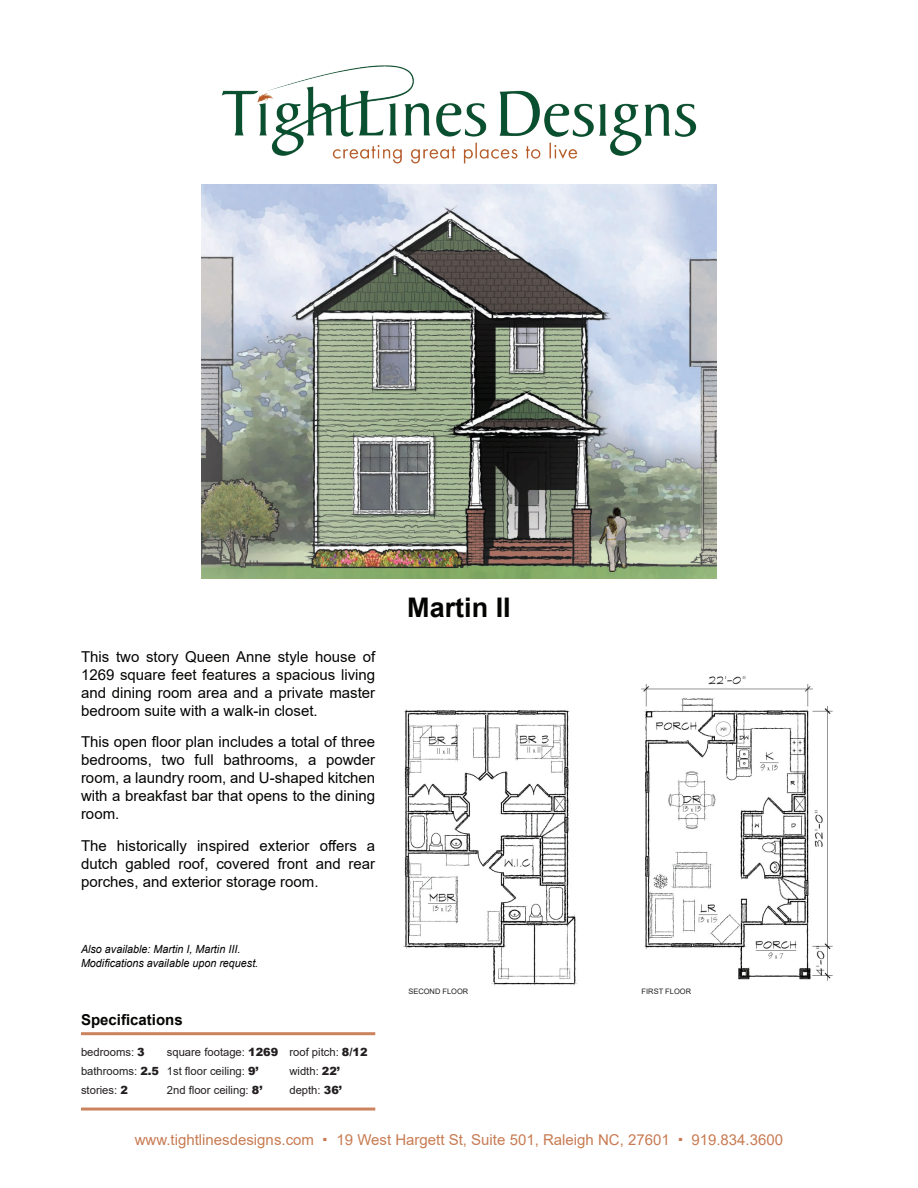
<style>
.page{position:relative;width:918px;height:1188px;background:#fff}
.page>*{position:absolute;margin:0;border:0;box-sizing:border-box;transform-origin:0 0}
.t1{font:700 27px "Arial";color:#040503}
.t2{font:15px/18px "Arial";color:#040503;text-align:justify}
.t3{font:15px "Arial";color:#ba5a27}
.t4{font:700 15px "Arial";color:#040503}
.t5{font:11.25px/18.9px "Arial";color:#231f20}
.t6{font:italic 11.25px/13.5px "Arial";color:#000;scale:.96 1}
.t7{font:7.5px "Arial";color:#231f20}
.s1{font-weight:900}
</style>
<div class="page">
<img style="left:221px;top:65px;width:476px;height:99px">
<hr style="left:81px;top:1032px;width:294px;height:3px;background:#ba5a27">
<hr style="left:81px;top:1108px;width:294px;height:3px;background:#ba5a27">
<img style="left:403px;top:676px;width:430px;height:310px">
<img style="left:202px;top:184px;width:514px;height:395px">
<p class="t2" style="left:81px;top:648px;width:296px">This two story Queen Anne style house of 1269 square feet features a spacious living and dining room area and a private master bedroom suite with a walk-in closet.</p>
<p class="t2" style="left:81px;top:733px;width:296px">This open floor plan includes a total of three bedrooms, two full bathrooms, a powder room, a laundry room, and U-shaped kitchen with a breakfast bar that opens to the dining room.</p>
<p class="t2" style="left:81px;top:837px;width:296px">The historically inspired exterior offers a dutch gabled roof, covered front and rear porches, and exterior storage room.</p>
<p class="t6" style="left:81px;top:943px;width:186px">Also available: Martin I, Martin III.<br>Modifications available upon request.</p>
<p class="t4" style="left:81px;top:1009px;width:103px">Specifications</p>
<p class="t5" style="left:81px;top:1042px;width:80px">bedrooms: <span class="s1">3 </span>bathrooms: <span class="s1">2.5 </span>stories: <span class="s1">2</span></p>
<p class="t5" style="left:167px;top:1042px;width:113px">square footage: <span class="s1">1269<br></span>1st floor ceiling: <span class="s1">9’<br></span>2nd floor ceiling: <span class="s1">8’</span></p>
<p class="t5" style="left:289px;top:1042px;width:80px">roof pitch: <span class="s1">8/12 </span>width: <span class="s1">22’ </span>depth: <span class="s1">36’</span></p>
<h1 class="t1" style="left:407px;top:588px;width:105px">Martin II</h1>
<p class="t7" style="left:408px;top:986px;width:62px">SECOND FLOOR</p>
<p class="t7" style="left:642px;top:986px;width:51px">FIRST FLOOR</p>
<p class="t3" style="left:135px;top:1129px;width:650px">www.tightlinesdesigns.com <span class="s1">·</span> 19 West Hargett St, Suite 501, Raleigh NC, 27601 <span class="s1">·</span> 919.834.3600</p>
</div>
